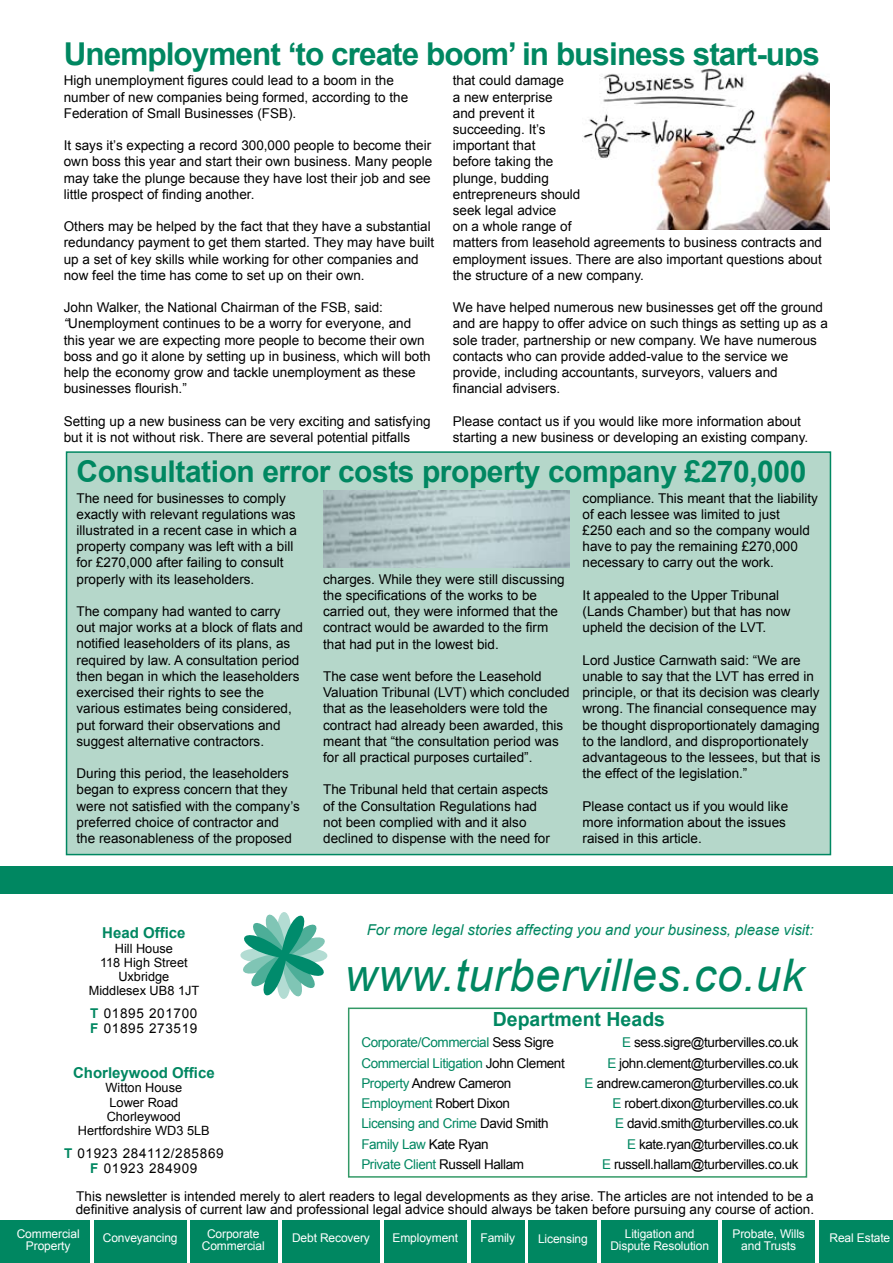
<style>
.page{position:relative;width:893px;height:1263px;background:#fff}
.page>*{position:absolute;margin:0;border:0;box-sizing:border-box;transform-origin:0 0}
.t1{font:italic 45px "Arial";letter-spacing:.015em;color:#008761}
.t2{font:700 31.5px "Arial";letter-spacing:-.03em;color:#008761}
.t3{font:700 30px "Arial";letter-spacing:-.015em;color:#008761}
.t4{font:700 19.5px "Arial";color:#008761}
.t5{font:italic 15px "Arial";color:#008761}
.t6{font:700 15px "Arial";color:#008761}
.t7{font:13.5px/16.2px "Arial";color:#000}
.t8{font:13.5px/20.2px "Arial";letter-spacing:-.03em;color:#000;text-align:right}
.t9{font:13.5px/20.2px "Arial";letter-spacing:-.03em;color:#008761}
.t10{font:13.5px/15px "Arial";letter-spacing:.05em;color:#000}
.t11{font:12.75px/14.2px "Arial";color:#000;text-align:center}
.t12{font:12px/12px "Arial";letter-spacing:-.01em;color:#fff;text-align:center}
.s1{font-style:italic}
.s2{font-weight:700;color:#008761}
.s3{color:#000}
.s4{color:#008761}
</style>
<div class="page">
<svg style="left:240px;top:912px;width:88px;height:87px"></svg>
<div style="left:0;top:866px;width:893px;height:28px;background:#008761"></div>
<div style="left:7px;top:1220px;width:83px;height:43px;background:#008761"></div>
<div style="left:94px;top:1220px;width:93px;height:43px;background:#008761"></div>
<div style="left:282px;top:1220px;width:98px;height:43px;background:#008761"></div>
<div style="left:819px;top:1220px;width:74px;height:43px;background:#008761"></div>
<div style="left:384px;top:1220px;width:83px;height:43px;background:#008761"></div>
<div style="left:471px;top:1220px;width:54px;height:43px;background:#008761"></div>
<div style="left:601px;top:1220px;width:117px;height:43px;background:#008761"></div>
<div style="left:529px;top:1220px;width:68px;height:43px;background:#008761"></div>
<div style="left:722px;top:1220px;width:93px;height:43px;background:#008761"></div>
<div style="left:191px;top:1220px;width:87px;height:43px;background:#008761"></div>
<div style="left:0;top:1220px;width:7px;height:43px;background:#008761"></div>
<div style="left:348px;top:1007px;width:459px;height:171px;border:2px solid #396"></div>
<div style="left:66px;top:451px;width:765px;height:404px;background:#b5d7ca;border:2px solid #008761"></div>
<img style="left:323px;top:491px;width:247px;height:76px">
<img style="left:583px;top:68px;width:246px;height:162px">
<h2 class="t2" style="left:64px;top:34px;width:758px">Unemployment ‘to create boom’ in business start-ups</h2>
<p class="t7" style="left:64px;top:73px;width:346px">High unemployment figures could lead to a boom in the number of new companies being formed, according to the<br>Federation of Small Businesses (FSB).</p>
<p class="t7" style="left:64px;top:137px;width:370px;text-align:justify">It says it’s expecting a record 300,000 people to become their own boss this year and start their own business. Many people may take the plunge because they have lost their job and see little prospect of finding another.</p>
<p class="t7" style="left:64px;top:218px;width:372px">Others may be helped by the fact that they have a substantial redundancy payment to get them started. They may have built up a set of key skills while working for other companies and now feel the time has come to set up on their own.</p>
<p class="t7" style="left:64px;top:299px;width:368px">John Walker, the National Chairman of the FSB, said: <span class="s1">“</span>Unemployment continues to be a worry for everyone, and this year we are expecting more people to become their own boss and go it alone by setting up in business, which will both help the economy grow and tackle unemployment as these businesses flourish.”</p>
<p class="t7" style="left:64px;top:413px;width:368px">Setting up a new business can be very exciting and satisfying but it is not without risk. There are several potential pitfalls</p>
<p class="t7" style="left:453px;top:73px;width:371px">that could damage<br>a new enterprise<br>and prevent it<br>succeeding. It’s<br>important that<br>before taking the<br>plunge, budding<br>entrepreneurs should<br>seek legal advice<br>on a whole range of<br>matters from leasehold agreements to business contracts and employment issues. There are also important questions about the structure of a new company.</p>
<p class="t7" style="left:453px;top:299px;width:376px">We have helped numerous new businesses get off the ground and are happy to offer advice on such things as setting up as a sole trader, partnership or new company. We have numerous contacts who can provide added-value to the service we provide, including accountants, surveyors, valuers and financial advisers.</p>
<p class="t7" style="left:453px;top:413px;width:357px">Please contact us if you would like more information about starting a new business or developing an existing company.</p>
<h3 class="t3" style="left:77px;top:451px;width:731px">Consultation error costs property company £270,000</h3>
<p class="t7" style="left:77px;top:490px;width:222px">The need for businesses to comply exactly with relevant regulations was illustrated in a recent case in which a property company was left with a bill for £270,000 after failing to consult properly with its leaseholders.</p>
<p class="t7" style="left:77px;top:603px;width:228px">The company had wanted to carry<br>out major works at a block of flats and notified leaseholders of its plans, as required by law. A consultation period then began in which the leaseholders exercised their rights to see the various estimates being considered, put forward their observations and suggest alternative contractors.</p>
<p class="t7" style="left:77px;top:765px;width:225px">During this period, the leaseholders began to express concern that they were not satisfied with the company’s preferred choice of contractor and the reasonableness of the proposed</p>
<p class="t7" style="left:323px;top:571px;width:243px">charges. While they were still discussing the specifications of the works to be carried out, they were informed that the contract would be awarded to the firm that had put in the lowest bid.</p>
<p class="t7" style="left:323px;top:668px;width:248px">The case went before the Leasehold Valuation Tribunal (LVT) which concluded that as the leaseholders were told the contract had already been awarded, this meant that “the consultation period was for all practical purposes curtailed”.</p>
<p class="t7" style="left:323px;top:782px;width:228px">The Tribunal held that certain aspects of the Consultation Regulations had not been complied with and it also declined to dispense with the need for</p>
<p class="t7" style="left:583px;top:490px;width:237px">compliance. This meant that the liability of each lessee was limited to just<br>£250 each and so the company would have to pay the remaining £270,000 necessary to carry out the work.</p>
<p class="t7" style="left:583px;top:587px;width:209px">It appealed to the Upper Tribunal (Lands Chamber) but that has now upheld the decision of the LVT.</p>
<p class="t7" style="left:583px;top:652px;width:239px">Lord Justice Carnwath said: “We are unable to say that the LVT has erred in principle, or that its decision was clearly wrong. The financial consequence may be thought disproportionately damaging to the landlord, and disproportionately advantageous to the lessees, but that is the effect of the legislation.”</p>
<p class="t7" style="left:583px;top:798px;width:207px">Please contact us if you would like more information about the issues raised in this article.</p>
<p class="t6" style="left:102px;top:923px;width:85px">Head Office</p>
<p class="t11" style="left:89px;top:941px;width:112px">Hill House<br>118 High Street<br>Uxbridge<br>Middlesex UB8 1JT</p>
<p class="t10" style="left:90px;top:1006px;width:109px"><span class="s2">T</span> 01895 201700<br><span class="s2">F</span> 01895 273519</p>
<p class="t6" style="left:73px;top:1063px;width:143px">Chorleywood Office</p>
<p class="t11" style="left:78px;top:1081px;width:133px">Witton House<br>Lower Road<br>Chorleywood<br>Hertfordshire WD3 5LB</p>
<p class="t10" style="left:64px;top:1145px;width:161px;text-align:center"><span class="s2">T</span> 01923 284112/285869<br><span class="s2">F</span> 01923 284909</p>
<p class="t5" style="left:367px;top:920px;width:448px">For more legal stories affecting you and your business, please visit:</p>
<h1 class="t1" style="left:345px;top:946px;width:461px">www.turbervilles.co.uk</h1>
<h3 class="t4" style="left:493px;top:1006px;width:174px">Department Heads</h3>
<p class="t9" style="left:361px;top:1033px;width:205px">Corporate/Commercial <span class="s3">Sess Sigre<br></span>Commercial Litigation <span class="s3">John Clement<br></span>Property <span class="s3">Andrew Cameron<br></span>Employment <span class="s3">Robert Dixon<br></span>Licensing and Crime <span class="s3">David Smith<br></span>Family Law <span class="s3">Kate Ryan<br></span>Private Client <span class="s3">Russell Hallam</span></p>
<p class="t8" style="left:584px;top:1033px;width:216px"><span class="s4">E</span> sess.sigre@turbervilles.co.uk<br><span class="s4">E</span> john.clement@turbervilles.co.uk<br><span class="s4">E</span> andrew.cameron@turbervilles.co.uk <span class="s4">E</span> robert.dixon@turbervilles.co.uk<br><span class="s4">E</span> david.smith@turbervilles.co.uk<br><span class="s4">E</span> kate.ryan@turbervilles.co.uk<br><span class="s4">E</span> russell.hallam@turbervilles.co.uk</p>
<p class="t7" style="left:76px;top:1189px;width:740px;line-height:13.5px">This newsletter is intended merely to alert readers to legal developments as they arise. The articles are not intended to be a definitive analysis of current law and professional legal advice should always be taken before pursuing any course of action.</p>
<p class="t12" style="left:17px;top:1228px;width:64px">Commercial<br>Property</p>
<p class="t12" style="left:103px;top:1232px;width:76px">Conveyancing</p>
<p class="t12" style="left:292px;top:1232px;width:79px">Debt Recovery</p>
<p class="t12" style="left:393px;top:1232px;width:67px">Employment</p>
<p class="t12" style="left:480px;top:1232px;width:36px">Family</p>
<p class="t12" style="left:829px;top:1232px;width:62px">Real Estate</p>
<p class="t12" style="left:202px;top:1228px;width:64px">Corporate<br>Commercial</p>
<p class="t12" style="left:538px;top:1232px;width:51px">Licensing</p>
<p class="t12" style="left:732px;top:1228px;width:74px">Probate, Wills and Trusts</p>
<p class="t12" style="left:610px;top:1228px;width:100px">Litigation and<br>Dispute Resolution</p>
</div>
